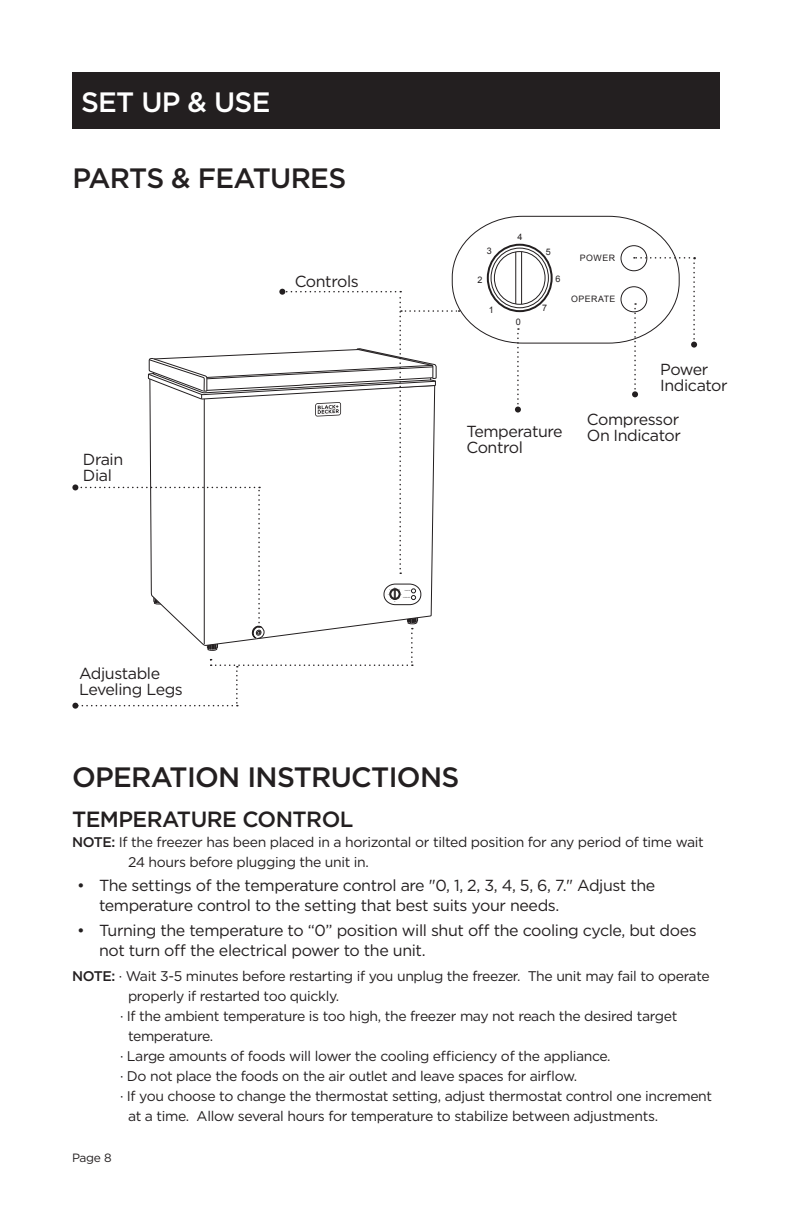
<style>
.page{position:relative;width:792px;height:1224px;background:#fff}
.page>*{position:absolute;margin:0;border:0;box-sizing:border-box;transform-origin:0 0}
.body_copy{font:500 28px "Gotham";letter-spacing:-.025em;color:#231f20}
.t1{font:500 28px "Gotham";letter-spacing:-.025em;color:#fff}
.body_copy-2{font:500 22px "Gotham";letter-spacing:-.025em;color:#231f20}
.body_copy-3{font:16px/16px "Gotham";letter-spacing:-.025em;color:#231f20}
.body_copy-4{font:14px/20px "Gotham";letter-spacing:-.025em;color:#231f20}
.t2{font:12px "Gotham";color:#231f20}
.t3{font:9px "Arial";color:#231f20}
.t4{font:8.8px "Arial";letter-spacing:.055em;color:#231f20}
.s1{font-weight:500}
</style>
<div class="page">
<div style="left:72px;top:72px;width:648px;height:57px;background:#231f20"></div>
<svg style="left:72px;top:216px;width:625px;height:493px"></svg>
<p class="t1" style="left:81px;top:83px;width:191px">SET UP &amp; USE</p>
<p class="body_copy" style="left:72px;top:160px;width:275px">PARTS &amp; FEATURES</p>
<p class="body_copy-3" style="left:83px;top:451px;width:42px">Drain<br>Dial</p>
<p class="body_copy-3" style="left:79px;top:665px;width:105px">Adjustable<br>Leveling Legs</p>
<p class="body_copy-3" style="left:295px;top:273px;width:66px">Controls</p>
<p class="t3" style="left:518px;top:231px;width:7px">4</p>
<p class="t3" style="left:487px;top:245px;width:7px">3</p>
<p class="t3" style="left:478px;top:274px;width:7px">2</p>
<p class="t3" style="left:546px;top:246px;width:7px">5</p>
<p class="t3" style="left:556px;top:273px;width:7px">6</p>
<p class="t4" style="left:580px;top:253px;width:37px">POWER</p>
<p class="t4" style="left:571px;top:294px;width:46px">OPERATE</p>
<p class="t3" style="left:489px;top:304px;width:7px">1</p>
<p class="t3" style="left:542px;top:302px;width:7px">7</p>
<p class="t3" style="left:516px;top:316px;width:7px">0</p>
<p class="body_copy-3" style="left:466px;top:423px;width:98px">Temperature<br>Control</p>
<p class="body_copy-3" style="left:660px;top:361px;width:69px">Power<br>Indicator</p>
<p class="body_copy-3" style="left:587px;top:411px;width:96px">Compressor<br>On Indicator</p>
<p class="body_copy" style="left:72px;top:759px;width:389px">OPERATION INSTRUCTIONS</p>
<p class="body_copy-2" style="left:72px;top:805px;width:283px">TEMPERATURE CONTROL</p>
<p class="body_copy-4" style="left:128px;top:832px;width:577px;text-indent:-56px"><span class="s1">NOTE:</span> If the freezer has been placed in a horizontal or tilted position for any period of time wait<br>24 hours before plugging the unit in.</p>
<p class="body_copy-3" style="left:99px;top:875px;width:558px;line-height:20px;text-indent:-22px">• The settings of the temperature control are "0, 1, 2, 3, 4, 5, 6, 7." Adjust the temperature control to the setting that best suits your needs.</p>
<p class="body_copy-3" style="left:99px;top:920px;width:599px;line-height:20px;text-indent:-22px">• Turning the temperature to “0” position will shut off the cooling cycle, but does not turn off the electrical power to the unit.</p>
<p class="body_copy-4" style="left:128px;top:966px;width:583px;text-indent:-56px"><span class="s1">NOTE:</span> · Wait 3-5 minutes before restarting if you unplug the freezer. The unit may fail to operate properly if restarted too quickly.</p>
<p class="body_copy-4" style="left:128px;top:1006px;width:551px;text-indent:-8px">· If the ambient temperature is too high, the freezer may not reach the desired target temperature.</p>
<p class="body_copy-4" style="left:120px;top:1046px;width:492px">· Large amounts of foods will lower the cooling efficiency of the appliance.</p>
<p class="body_copy-4" style="left:120px;top:1066px;width:459px">· Do not place the foods on the air outlet and leave spaces for airflow.</p>
<p class="body_copy-4" style="left:128px;top:1086px;width:586px;text-indent:-8px">· If you choose to change the thermostat setting, adjust thermostat control one increment at a time. Allow several hours for temperature to stabilize between adjustments.</p>
<p class="t2" style="left:72px;top:1150px;width:41px">Page 8</p>
</div>
